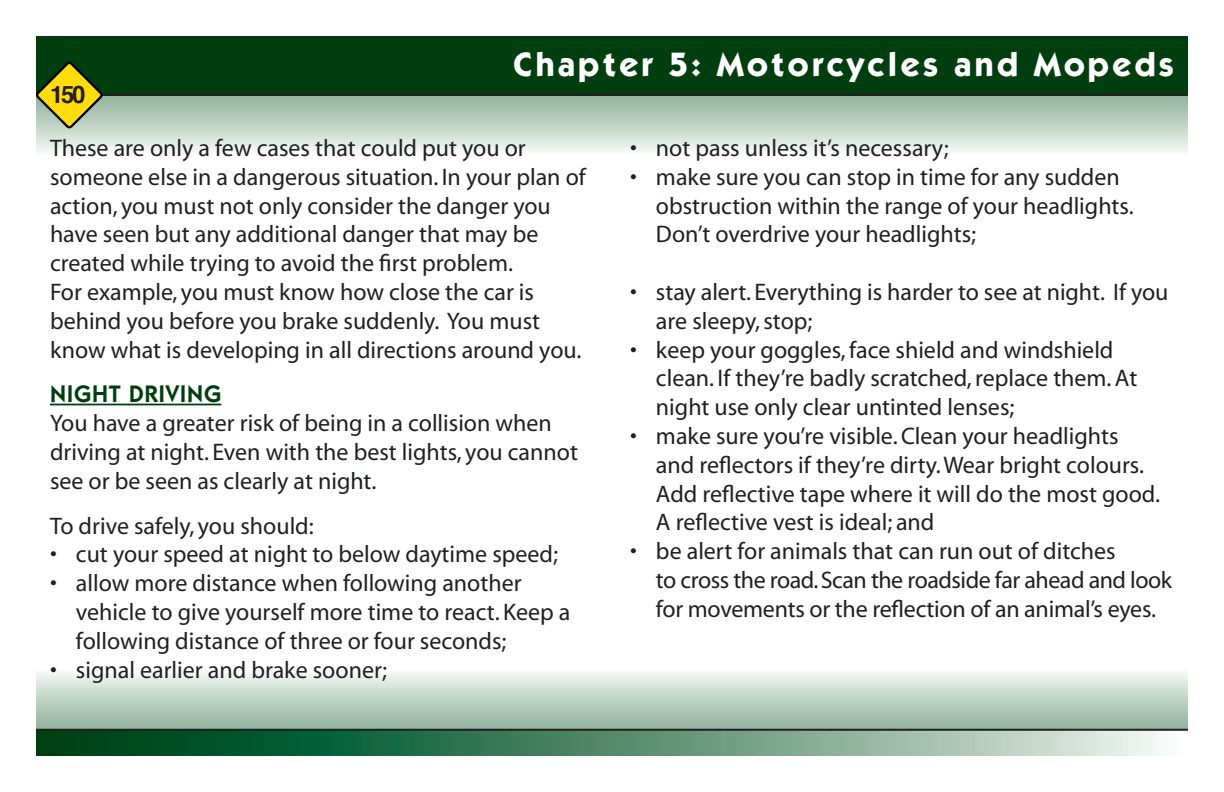
<style>
.page{position:relative;width:1224px;height:792px;background:#fff}
.page>*{position:absolute;margin:0;border:0;box-sizing:border-box;transform-origin:0 0}
.t1{font:700 34px "Itc Kabel";letter-spacing:.1em;color:#fff}
.tab_1{font:24px/28.8px "Myriad";color:#231f20}
.tab_1-2{font:24px "Myriad";letter-spacing:-.02em;color:#231f20}
.tab_1-3{font:600 24px "Itc Kabel";letter-spacing:.03em;color:#003d0f}
.t2{font:700 24px "Helvetica";color:#231f20}
</style>
<div class="page">
<div style="left:36px;top:666px;width:1152px;height:63px;background:linear-gradient(to bottom,#fdfefd,#8eb09b)"></div>
<div style="left:36px;top:36px;width:1152px;height:60px;background:#003d0f"></div>
<svg style="left:36px;top:731px;width:1123px;height:25px"></svg>
<div style="left:36px;top:96px;width:1152px;height:63px;background:linear-gradient(to bottom,#8fb19c,#fff)"></div>
<hr style="left:36px;top:94px;width:1152px;height:2px;background:#231f20">
<hr style="left:36px;top:729px;width:1152px;height:2px;background:#231f20">
<svg style="left:36px;top:61px;width:68px;height:69px"></svg>
<hr style="left:50px;top:404px;width:171px;height:1px;background:#003d0f">
<p class="t2" style="left:50px;top:75px;width:37px">150</p>
<h1 class="t1" style="left:514px;top:44px;width:662px">Chapter 5: Motorcycles and Mopeds</h1>
<p class="tab_1" style="left:50px;top:135px;width:537px">These are only a few cases that could put you or someone else in a dangerous situation. In your plan of</p>
<p class="tab_1" style="left:50px;top:192px;width:502px">action, you must not only consider the danger you have seen but any additional danger that may be</p>
<p class="tab_1" style="left:50px;top:250px;width:464px">created while trying to avoid the first problem.</p>
<p class="tab_1" style="left:50px;top:279px;width:533px">For example, you must know how close the car is behind you before you brake suddenly. You must know what is developing in all directions around you.</p>
<p class="tab_1-3" style="left:50px;top:380px;width:173px">NIGHT DRIVING</p>
<p class="tab_1" style="left:50px;top:410px;width:529px">You have a greater risk of being in a collision when driving at night. Even with the best lights, you cannot</p>
<p class="tab_1" style="left:50px;top:467px;width:328px">see or be seen as clearly at night.</p>
<p class="tab_1" style="left:50px;top:512px;width:265px">To drive safely, you should:</p>
<p class="tab_1" style="left:50px;top:541px;width:510px">• cut your speed at night to below daytime speed;</p>
<p class="tab_1" style="left:50px;top:570px;width:473px">• allow more distance when following another</p>
<p class="tab_1" style="left:76px;top:599px;width:496px">vehicle to give yourself more time to react. Keep a</p>
<p class="tab_1" style="left:76px;top:627px;width:432px">following distance of three or four seconds;</p>
<p class="tab_1" style="left:50px;top:656px;width:339px">• signal earlier and brake sooner;</p>
<p class="tab_1" style="left:630px;top:135px;width:320px">• not pass unless it’s necessary;</p>
<p class="tab_1" style="left:630px;top:163px;width:491px">• make sure you can stop in time for any sudden</p>
<p class="tab_1" style="left:656px;top:192px;width:479px">obstruction within the range of your headlights.</p>
<p class="tab_1" style="left:656px;top:221px;width:322px">Don’t overdrive your headlights;</p>
<p class="tab_1" style="left:656px;top:279px;width:514px;text-indent:-26px">• stay alert. Everything is harder to see at night. If you are sleepy, stop;</p>
<p class="tab_1" style="left:630px;top:336px;width:485px">• keep your goggles, face shield and windshield</p>
<p class="tab_1" style="left:656px;top:365px;width:483px">clean. If they’re badly scratched, replace them. At</p>
<p class="tab_1" style="left:656px;top:394px;width:360px">night use only clear untinted lenses;</p>
<p class="tab_1" style="left:630px;top:423px;width:490px">• make sure you’re visible. Clean your headlights</p>
<p class="tab_1" style="left:656px;top:451px;width:505px">and reflectors if they’re dirty. Wear bright colours.<br>Add reflective tape where it will do the most good.</p>
<p class="tab_1" style="left:656px;top:509px;width:280px">A reflective vest is ideal; and</p>
<p class="tab_1" style="left:630px;top:538px;width:487px">• be alert for animals that can run out of ditches</p>
<p class="tab_1-2" style="left:656px;top:568px;width:518px">to cross the road. Scan the roadside far ahead and look</p>
<p class="tab_1" style="left:656px;top:595px;width:502px">for movements or the reflection of an animal’s eyes.</p>
</div>
